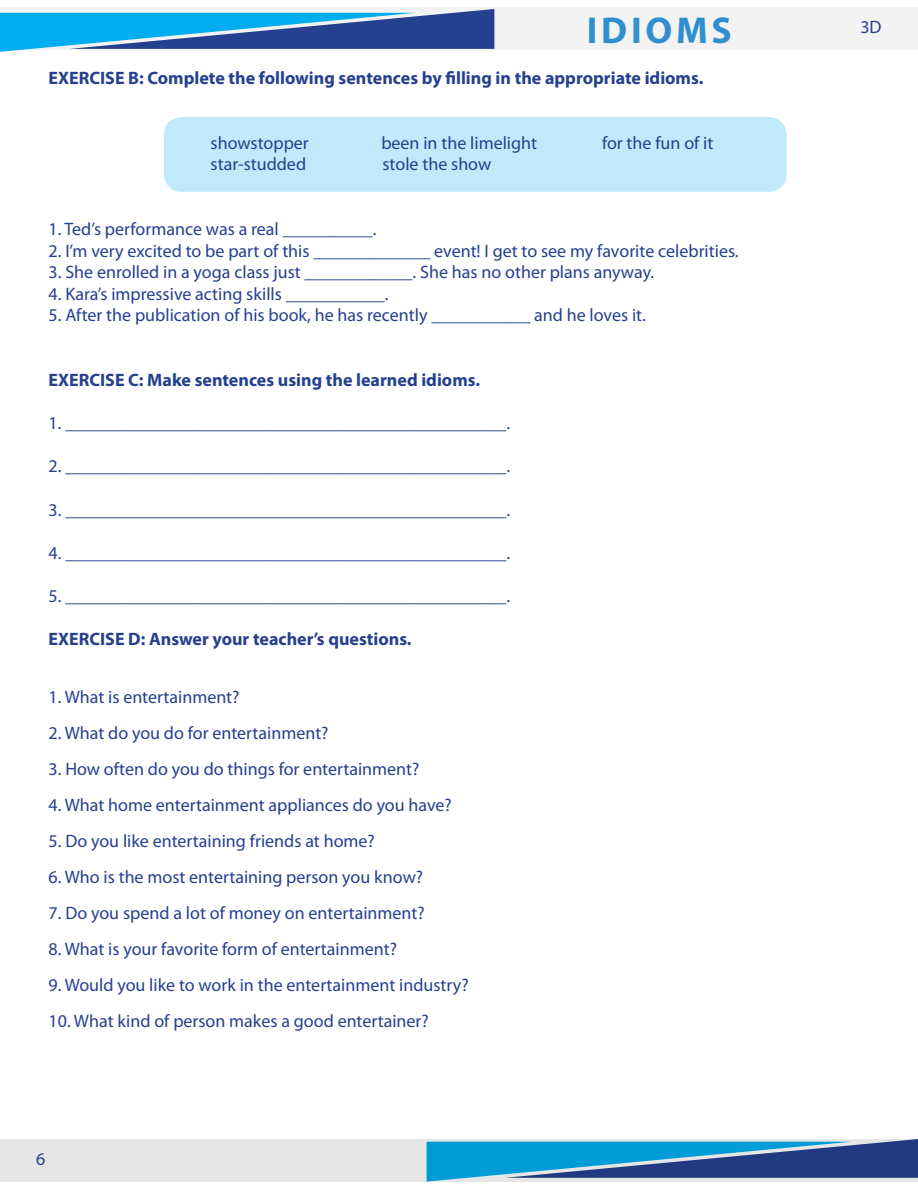
<style>
.page{position:relative;width:918px;height:1188px;background:#fff}
.page>*{position:absolute;margin:0;border:0;box-sizing:border-box;transform-origin:0 0}
.t1{font:700 37.5px "Myriad Pro";letter-spacing:.1em;color:#3090cf}
.t2{font:18px "Myriad Pro";color:#25408f}
.t3{font:700 18px "Myriad Pro";color:#25408f}
</style>
<div class="page">
<div style="left:164px;top:117px;width:623px;height:75px;background:#c0eafb;border-radius:18px"></div>
<div style="left:0;top:8px;width:918px;height:42px;background:#f3f3f3"></div>
<svg style="left:0;top:9px;width:494px;height:43px"></svg>
<svg style="left:0;top:1139px;width:918px;height:43px;fill:#e6e6e6"></svg>
<h1 class="t1" style="left:587px;top:6px;width:147px">IDIOMS</h1>
<p class="t2" style="left:860px;top:17px;width:23px">3D</p>
<p class="t3" style="left:49px;top:66px;width:656px">EXERCISE B: Complete the following sentences by filling in the appropriate idioms.</p>
<p class="t2" style="left:211px;top:133px;width:100px">showstopper</p>
<p class="t2" style="left:381px;top:133px;width:157px">been in the limelight</p>
<p class="t2" style="left:602px;top:133px;width:113px">for the fun of it</p>
<p class="t2" style="left:211px;top:154px;width:97px">star-studded</p>
<p class="t2" style="left:382px;top:154px;width:110px">stole the show</p>
<p class="t2" style="left:49px;top:219px;width:329px">1. Ted’s performance was a real __________.</p>
<p class="t2" style="left:49px;top:241px;width:692px">2. I’m very excited to be part of this _____________ event! I get to see my favorite celebrities.</p>
<p class="t2" style="left:49px;top:262px;width:607px">3. She enrolled in a yoga class just ____________. She has no other plans anyway.</p>
<p class="t2" style="left:49px;top:284px;width:341px">4. Kara’s impressive acting skills ___________.</p>
<p class="t2" style="left:49px;top:305px;width:599px">5. After the publication of his book, he has recently ___________ and he loves it.</p>
<p class="t3" style="left:49px;top:368px;width:433px">EXERCISE C: Make sentences using the learned idioms.</p>
<p class="t2" style="left:49px;top:413px;width:463px">1. _________________________________________________.</p>
<p class="t2" style="left:49px;top:457px;width:463px">2. _________________________________________________.</p>
<p class="t2" style="left:49px;top:500px;width:463px">3. _________________________________________________.</p>
<p class="t2" style="left:49px;top:543px;width:463px">4. _________________________________________________.</p>
<p class="t2" style="left:49px;top:586px;width:463px">5. _________________________________________________.</p>
<p class="t3" style="left:49px;top:627px;width:365px">EXERCISE D: Answer your teacher’s questions.</p>
<p class="t2" style="left:49px;top:687px;width:192px">1. What is entertainment?</p>
<p class="t2" style="left:49px;top:723px;width:282px">2. What do you do for entertainment?</p>
<p class="t2" style="left:49px;top:759px;width:372px">3. How often do you do things for entertainment?</p>
<p class="t2" style="left:49px;top:795px;width:405px">4. What home entertainment appliances do you have?</p>
<p class="t2" style="left:49px;top:831px;width:328px">5. Do you like entertaining friends at home?</p>
<p class="t2" style="left:49px;top:867px;width:376px">6. Who is the most entertaining person you know?</p>
<p class="t2" style="left:49px;top:903px;width:378px">7. Do you spend a lot of money on entertainment?</p>
<p class="t2" style="left:49px;top:939px;width:350px">8. What is your favorite form of entertainment?</p>
<p class="t2" style="left:49px;top:975px;width:422px">9. Would you like to work in the entertainment industry?</p>
<p class="t2" style="left:49px;top:1011px;width:382px">10. What kind of person makes a good entertainer?</p>
<p class="t2" style="left:36px;top:1149px;width:11px">6</p>
</div>
